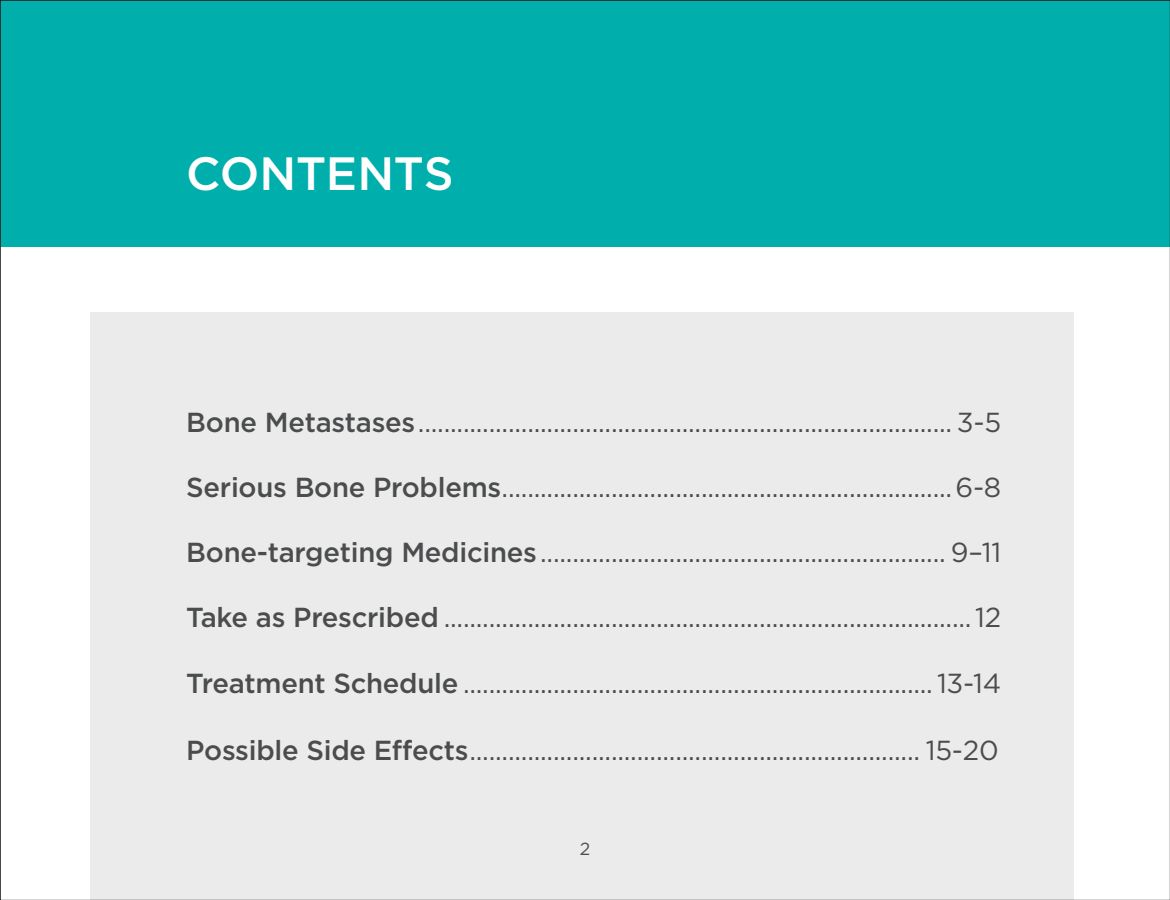
<style>
.page{position:relative;width:1170px;height:900px;background:#fff}
.page>*{position:absolute;margin:0;border:0;box-sizing:border-box;transform-origin:0 0}
.t1{font:500 46.75px "Gotham";letter-spacing:-.01em;color:#fff}
.t2{font:27.5px "Gotham";letter-spacing:-.01em;color:#4b4c4d}
.t3{font:17.5px "Gotham";color:#4b4c4d}
.s1{font-weight:500}
</style>
<div class="page">
<div style="left:90px;top:313px;width:983px;height:587px;background:#ebebeb"></div>
<div style="left:0;top:0;width:1170px;height:246px;background:#00afab"></div>
<p class="t1" style="left:186px;top:143px;width:269px">CONTENTS</p>
<p class="t2" style="left:186px;top:404px;width:817px"><span class="s1">Bone Metastases</span>................................................................................... 3-5</p>
<p class="t2" style="left:186px;top:469px;width:817px"><span class="s1">Serious Bone Problems</span>......................................................................6-8</p>
<p class="t2" style="left:186px;top:535px;width:817px"><span class="s1">Bone-targeting Medicines</span>............................................................... 9–11</p>
<p class="t2" style="left:186px;top:600px;width:817px"><span class="s1">Take as Prescribed</span> ..................................................................................12</p>
<p class="t2" style="left:186px;top:665px;width:816px"><span class="s1">Treatment Schedule</span> .........................................................................13-14</p>
<p class="t2" style="left:186px;top:733px;width:814px"><span class="s1">Possible Side Effects</span>...................................................................... 15-20</p>
<p class="t3" style="left:580px;top:838px;width:12px">2</p>
</div>
